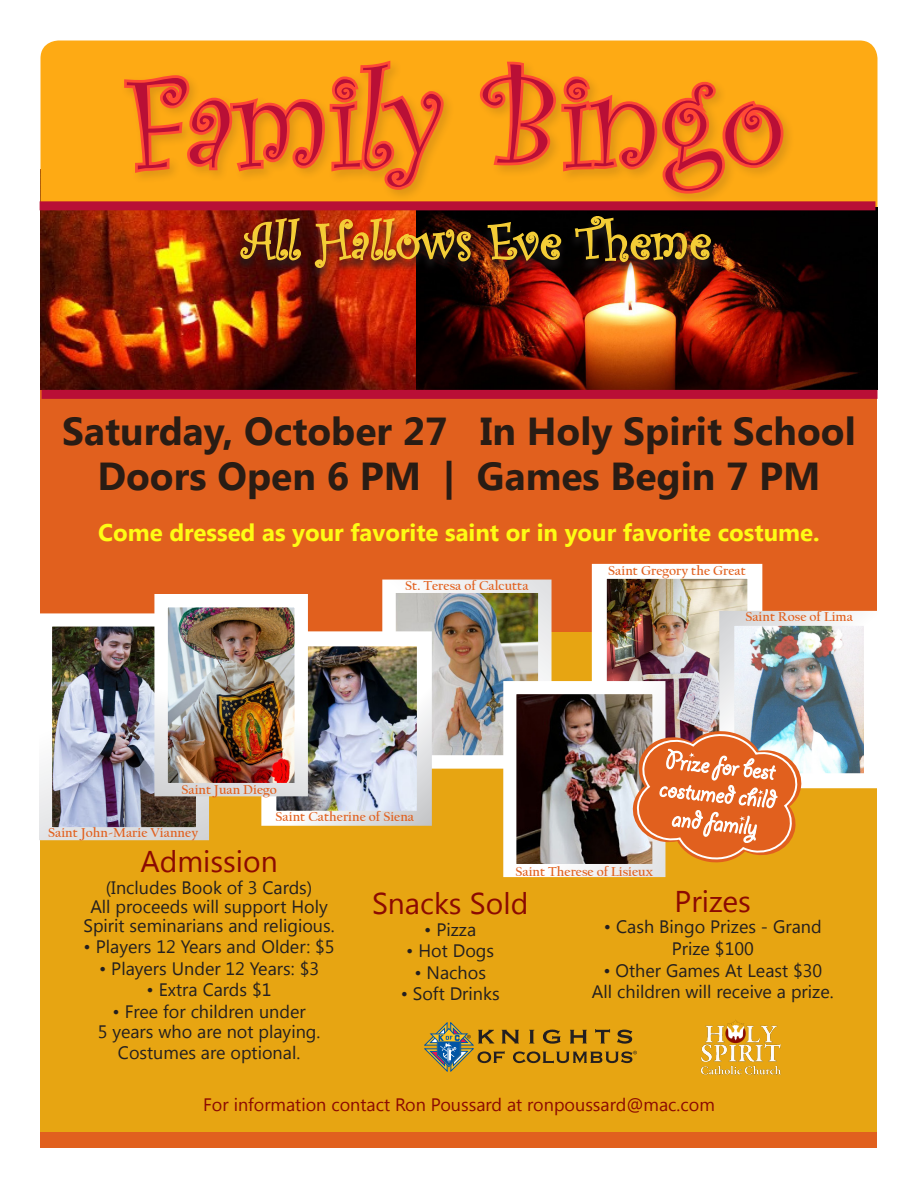
<style>
.page{position:relative;width:918px;height:1188px;background:#fff}
.page>*{position:absolute;margin:0;border:0;box-sizing:border-box;transform-origin:0 0}
.t1{font:135.3px "Curlz";color:#b90f36}
.t2{font:700 39px "Khmer UI";color:#291c14}
.t3{font:30px "Khmer UI";color:#8b0a02}
.t4{font:700 24px "Khmer UI";color:#fefc14}
.t5{font:18px/21.6px "Khmer UI";color:#231f20;text-align:center}
.t6{font:18px "Khmer UI";color:#8b0a02}
.t7{font:700 13.5px "Californian FB";color:#e1601e}
</style>
<div class="page">
<div style="left:40px;top:516px;width:838px;height:632px;background:#e7a512"></div>
<img style="left:40px;top:210px;width:376px;height:180px">
<div style="left:40px;top:390px;width:838px;height:242px;background:#e1601e"></div>
<div style="left:40px;top:40px;width:838px;height:167px;background:#feaa14"></div>
<div style="left:40px;top:1132px;width:838px;height:16px;background:#e1601e"></div>
<img style="left:700px;top:1020px;width:81px;height:55px">
<svg style="left:424px;top:1022px;width:213px;height:50px"></svg>
<img style="left:396px;top:594px;width:142px;height:161px">
<div style="left:382px;top:580px;width:170px;height:189px;border:13px solid #fff"></div>
<img style="left:277px;top:647px;width:139px;height:163px">
<div style="left:261px;top:631px;width:171px;height:195px;border:15px solid #fff"></div>
<img style="left:608px;top:580px;width:138px;height:150px">
<div style="left:592px;top:564px;width:170px;height:194px;border:15px solid #fff"></div>
<img style="left:53px;top:627px;width:142px;height:199px">
<div style="left:39px;top:613px;width:170px;height:227px;border:13px solid #fff"></div>
<img style="left:517px;top:695px;width:134px;height:168px">
<div style="left:503px;top:681px;width:162px;height:196px;border:13px solid #fff"></div>
<img style="left:168px;top:608px;width:126px;height:174px">
<div style="left:154px;top:594px;width:154px;height:202px;border:13px solid #fff"></div>
<img style="left:735px;top:627px;width:128px;height:145px">
<div style="left:719px;top:611px;width:160px;height:177px;border:15px solid #fff"></div>
<svg style="left:631px;top:730px;width:172px;height:134px;background:#dd8b57"></svg>
<img style="left:417px;top:207px;width:461px;height:183px">
<div style="left:120px;top:59px;width:676px;height:148px;background:#feaa14"></div>
<svg style="left:121px;top:57px;width:326px;height:137px"></svg>
<svg style="left:479px;top:61px;width:307px;height:136px"></svg>
<div style="left:233px;top:216px;width:485px;height:65px;background:#231f20;opacity:.75"></div>
<img style="left:239px;top:215px;width:473px;height:54px">
<div style="left:42px;top:390px;width:835px;height:9px;background:#b90f36"></div>
<div style="left:40px;top:201px;width:835px;height:9px;background:#b90f36"></div>
<p class="t1" style="left:127px;top:26px;width:660px">Family Bingo</p>
<p class="t2" style="left:62px;top:409px;width:795px">Saturday, October 27 In Holy Spirit School</p>
<p class="t2" style="left:97px;top:454px;width:725px">Doors Open 6 PM | Games Begin 7 PM</p>
<p class="t4" style="left:98px;top:519px;width:723px">Come dressed as your favorite saint or in your favorite costume.</p>
<p class="t7" style="left:405px;top:578px;width:125px">St. Teresa of Calcutta</p>
<p class="t7" style="left:181px;top:782px;width:97px">Saint Juan Diego</p>
<p class="t7" style="left:48px;top:825px;width:151px">Saint John-Marie Vianney</p>
<p class="t7" style="left:276px;top:809px;width:140px">Saint Catherine of Siena</p>
<p class="t7" style="left:608px;top:563px;width:139px">Saint Gregory the Great</p>
<p class="t7" style="left:745px;top:609px;width:109px">Saint Rose of Lima</p>
<p class="t3" style="left:140px;top:844px;width:139px">Admission</p>
<p class="t5" style="left:106px;top:876px;width:208px">(Includes Book of 3 Cards)</p>
<p class="t5" style="left:83px;top:897px;width:253px;line-height:19px">All proceeds will support Holy<br>Spirit seminarians and religious.</p>
<p class="t5" style="left:84px;top:936px;width:253px">• Players 12 Years and Older: $5</p>
<p class="t5" style="left:99px;top:958px;width:222px">• Players Under 12 Years: $3</p>
<p class="t5" style="left:147px;top:979px;width:126px">• Extra Cards $1</p>
<p class="t5" style="left:112px;top:1001px;width:195px">• Free for children under</p>
<p class="t5" style="left:98px;top:1020px;width:224px">5 years who are not playing.</p>
<p class="t5" style="left:118px;top:1042px;width:184px">Costumes are optional.</p>
<p class="t6" style="left:203px;top:1094px;width:513px">For information contact Ron Poussard at ronpoussard@mac.com</p>
<p class="t7" style="left:515px;top:864px;width:139px">Saint Therese of Lisieux</p>
<p class="t3" style="left:675px;top:884px;width:78px">Prizes</p>
<p class="t5" style="left:604px;top:916px;width:219px">• Cash Bingo Prizes - Grand<br>Prize $100</p>
<p class="t5" style="left:603px;top:960px;width:220px">• Other Games At Least $30</p>
<p class="t5" style="left:592px;top:981px;width:243px">All children will receive a prize.</p>
<p class="t3" style="left:372px;top:886px;width:158px">Snacks Sold</p>
<p class="t5" style="left:424px;top:918px;width:54px">• Pizza</p>
<p class="t5" style="left:406px;top:940px;width:90px">• Hot Dogs</p>
<p class="t5" style="left:414px;top:962px;width:73px">• Nachos</p>
<p class="t5" style="left:401px;top:983px;width:101px">• Soft Drinks</p>
</div>
